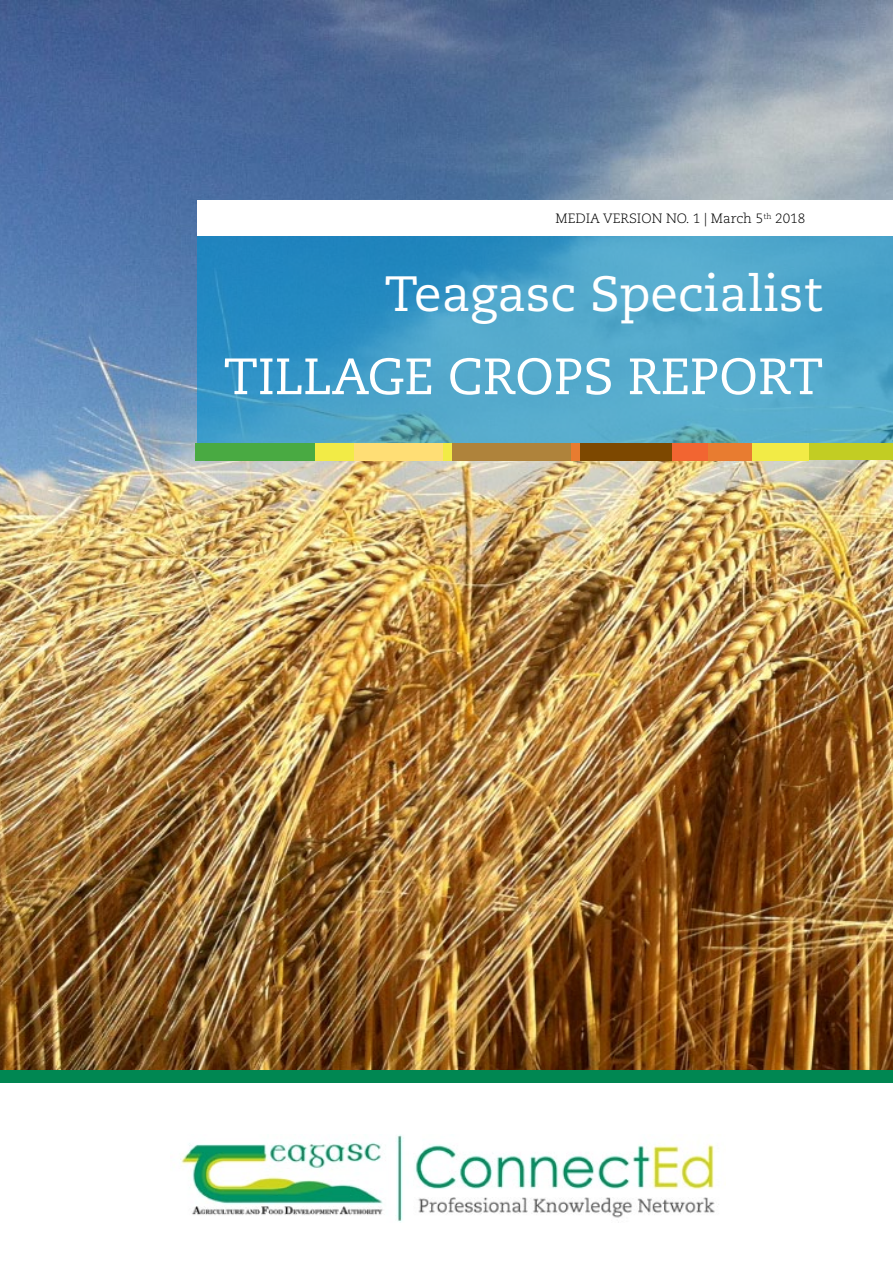
<style>
.page{position:relative;width:893px;height:1263px;background:#fff}
.page>*{position:absolute;margin:0;border:0;box-sizing:border-box;transform-origin:0 0}
.t1{font:51px "Caecilia";color:#fff}
.t2{font:49.5px "Caecilia";color:#fff}
.t3{font:300 13.5px "Caecilia";color:#000}
</style>
<div class="page">
<img style="left:0;top:0;width:893px;height:1070px">
<img style="left:181px;top:1134px;width:538px;height:88px">
<svg style="left:197px;top:236px;width:696px;height:207px;background:#45a0c8"></svg>
<div style="left:196px;top:443px;width:119px;height:17px;background:#49aa42"></div>
<div style="left:353px;top:443px;width:90px;height:17px;background:#ffde75"></div>
<div style="left:315px;top:443px;width:38px;height:17px;background:#f2eb46"></div>
<div style="left:451px;top:443px;width:120px;height:17px;background:#af833b"></div>
<div style="left:443px;top:443px;width:8px;height:17px;background:#f2eb46"></div>
<div style="left:579px;top:443px;width:93px;height:17px;background:#7d4800"></div>
<div style="left:571px;top:443px;width:9px;height:17px;background:#e87c30"></div>
<div style="left:708px;top:443px;width:44px;height:17px;background:#e87c30"></div>
<div style="left:672px;top:443px;width:36px;height:17px;background:#f26531"></div>
<div style="left:809px;top:443px;width:84px;height:17px;background:#c2cd23"></div>
<div style="left:752px;top:443px;width:57px;height:17px;background:#f2eb46"></div>
<div style="left:197px;top:201px;width:696px;height:35px;background:#fff"></div>
<div style="left:0;top:1070px;width:893px;height:12px;background:#008752"></div>
<p class="t3" style="left:555px;top:211px;width:251px">MEDIA VERSION NO. 1 | March 5<sup>th</sup> 2018</p>
<h2 class="t2" style="left:385px;top:265px;width:439px">Teagasc Specialist</h2>
<h1 class="t1" style="left:224px;top:347px;width:601px">TILLAGE CROPS REPORT</h1>
</div>
